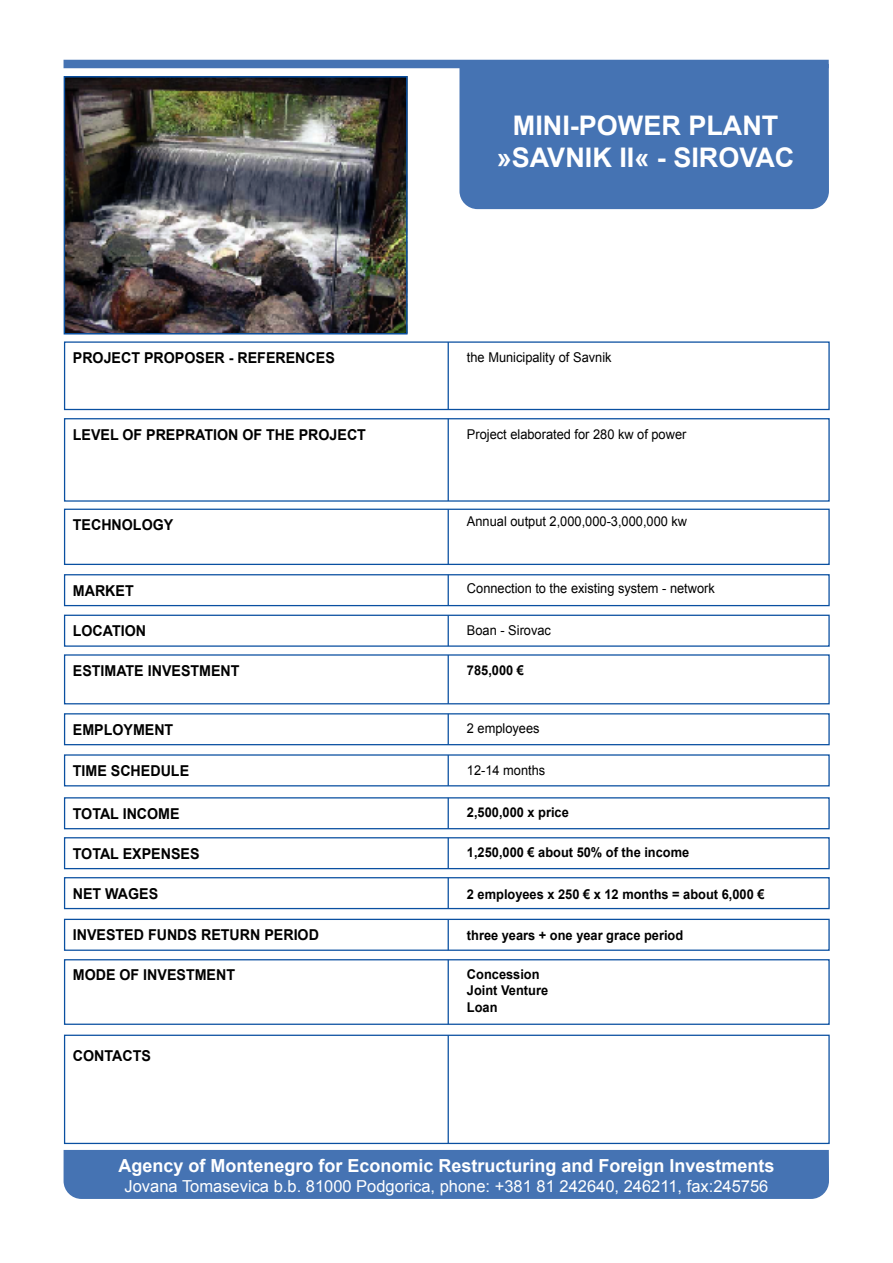
<style>
.page{position:relative;width:893px;height:1263px;background:#fff}
.page>*{position:absolute;margin:0;border:0;box-sizing:border-box;transform-origin:0 0}
.t1{font:700 27px/32.2px "Arial";color:#fff;text-align:center}
.t2{font:700 18px "Arial";color:#fff}
.t3{font:16.5px "Arial";color:#fff}
.t4{font:700 15px "Arial";color:#000;scale:.95 1}
.t5{font:13.5px "Arial";color:#000;scale:.95 1}
.t6{font:700 13.5px/16.5px "Arial";color:#000;scale:.95 1}
</style>
<div class="page">
<div style="left:459px;top:68px;width:370px;height:141px;background:#4573b3"></div>
<div style="left:64px;top:1150px;width:765px;height:49px;background:#4573b3"></div>
<div style="left:64px;top:60px;width:765px;height:8px;background:#4573b3"></div>
<div style="left:64px;top:341px;width:766px;height:69px;border:1px solid #0a50a1"></div>
<hr style="left:448px;top:342px;width:1px;height:67px;background:#0a50a1">
<div style="left:64px;top:418px;width:766px;height:84px;border:1px solid #0a50a1"></div>
<hr style="left:448px;top:419px;width:1px;height:82px;background:#0a50a1">
<div style="left:64px;top:1035px;width:766px;height:109px;border:1px solid #0a50a1"></div>
<hr style="left:448px;top:1035px;width:1px;height:108px;background:#0a50a1">
<div style="left:64px;top:509px;width:766px;height:56px;border:1px solid #0a50a1"></div>
<hr style="left:448px;top:509px;width:1px;height:55px;background:#0a50a1">
<div style="left:64px;top:574px;width:766px;height:32px;border:1px solid #0a50a1"></div>
<hr style="left:448px;top:575px;width:1px;height:31px;background:#0a50a1">
<div style="left:64px;top:797px;width:766px;height:32px;border:1px solid #0a50a1"></div>
<hr style="left:448px;top:798px;width:1px;height:31px;background:#0a50a1">
<div style="left:64px;top:877px;width:766px;height:32px;border:1px solid #0a50a1"></div>
<hr style="left:448px;top:878px;width:1px;height:30px;background:#0a50a1">
<div style="left:64px;top:919px;width:766px;height:32px;border:1px solid #0a50a1"></div>
<hr style="left:448px;top:919px;width:1px;height:31px;background:#0a50a1">
<div style="left:64px;top:713px;width:766px;height:32px;border:1px solid #0a50a1"></div>
<hr style="left:448px;top:714px;width:1px;height:31px;background:#0a50a1">
<div style="left:64px;top:615px;width:766px;height:32px;border:1px solid #0a50a1"></div>
<hr style="left:448px;top:615px;width:1px;height:31px;background:#0a50a1">
<div style="left:64px;top:754px;width:766px;height:32px;border:1px solid #0a50a1"></div>
<hr style="left:448px;top:755px;width:1px;height:31px;background:#0a50a1">
<div style="left:64px;top:654px;width:766px;height:50px;border:1px solid #0a50a1"></div>
<hr style="left:448px;top:655px;width:1px;height:49px;background:#0a50a1">
<div style="left:64px;top:837px;width:766px;height:32px;border:1px solid #0a50a1"></div>
<hr style="left:448px;top:838px;width:1px;height:31px;background:#0a50a1">
<div style="left:64px;top:959px;width:766px;height:66px;border:1px solid #0a50a1"></div>
<hr style="left:448px;top:960px;width:1px;height:64px;background:#0a50a1">
<img style="left:67px;top:79px;width:338px;height:252px">
<div style="left:64px;top:76px;width:344px;height:258px;border:2px solid #0a50a1"></div>
<h1 class="t1" style="left:497px;top:111px;width:299px">MINI-POWER PLANT »SAVNIK II« - SIROVAC</h1>
<p class="t4" style="left:73px;top:348px;width:277px">PROJECT PROPOSER - REFERENCES</p>
<p class="t5" style="left:467px;top:348px;width:154px">the Municipality of Savnik</p>
<p class="t4" style="left:73px;top:425px;width:310px">LEVEL OF PREPRATION OF THE PROJECT</p>
<p class="t5" style="left:467px;top:425px;width:233px">Project elaborated for 280 kw of power</p>
<p class="t4" style="left:73px;top:515px;width:107px">TECHNOLOGY</p>
<p class="t5" style="left:467px;top:512px;width:233px">Annual output 2,000,000-3,000,000 kw</p>
<p class="t4" style="left:73px;top:581px;width:66px">MARKET</p>
<p class="t5" style="left:467px;top:579px;width:263px">Connection to the existing system - network</p>
<p class="t4" style="left:73px;top:621px;width:79px">LOCATION</p>
<p class="t5" style="left:467px;top:621px;width:90px">Boan - Sirovac</p>
<p class="t4" style="left:73px;top:661px;width:177px">ESTIMATE INVESTMENT</p>
<p class="t6" style="left:467px;top:662px;width:62px">785,000 €</p>
<p class="t4" style="left:73px;top:720px;width:107px">EMPLOYMENT</p>
<p class="t5" style="left:467px;top:719px;width:78px">2 employees</p>
<p class="t4" style="left:73px;top:761px;width:124px">TIME SCHEDULE</p>
<p class="t5" style="left:467px;top:761px;width:84px">12-14 months</p>
<p class="t4" style="left:73px;top:804px;width:114px">TOTAL INCOME</p>
<p class="t6" style="left:467px;top:805px;width:109px">2,500,000 x price</p>
<p class="t4" style="left:73px;top:844px;width:135px">TOTAL EXPENSES</p>
<p class="t6" style="left:467px;top:844px;width:236px">1,250,000 € about 50% of the income</p>
<p class="t6" style="left:467px;top:886px;width:315px">2 employees x 250 € x 12 months = about 6,000 €</p>
<p class="t6" style="left:467px;top:928px;width:229px">three years + one year grace period</p>
<p class="t4" style="left:73px;top:965px;width:172px">MODE OF INVESTMENT</p>
<p class="t6" style="left:467px;top:966px;width:87px">Concession<br>Joint Venture<br>Loan</p>
<p class="t4" style="left:73px;top:884px;width:91px">NET WAGES</p>
<p class="t4" style="left:73px;top:925px;width:261px">INVESTED FUNDS RETURN PERIOD</p>
<p class="t4" style="left:73px;top:1046px;width:84px">CONTACTS</p>
<p class="t2" style="left:118px;top:1154px;width:658px">Agency of Montenegro for Economic Restructuring and Foreign Investments</p>
<p class="t3" style="left:125px;top:1174px;width:645px">Jovana Tomasevica b.b. 81000 Podgorica, phone: +381 81 242640, 246211, fax:245756</p>
</div>
